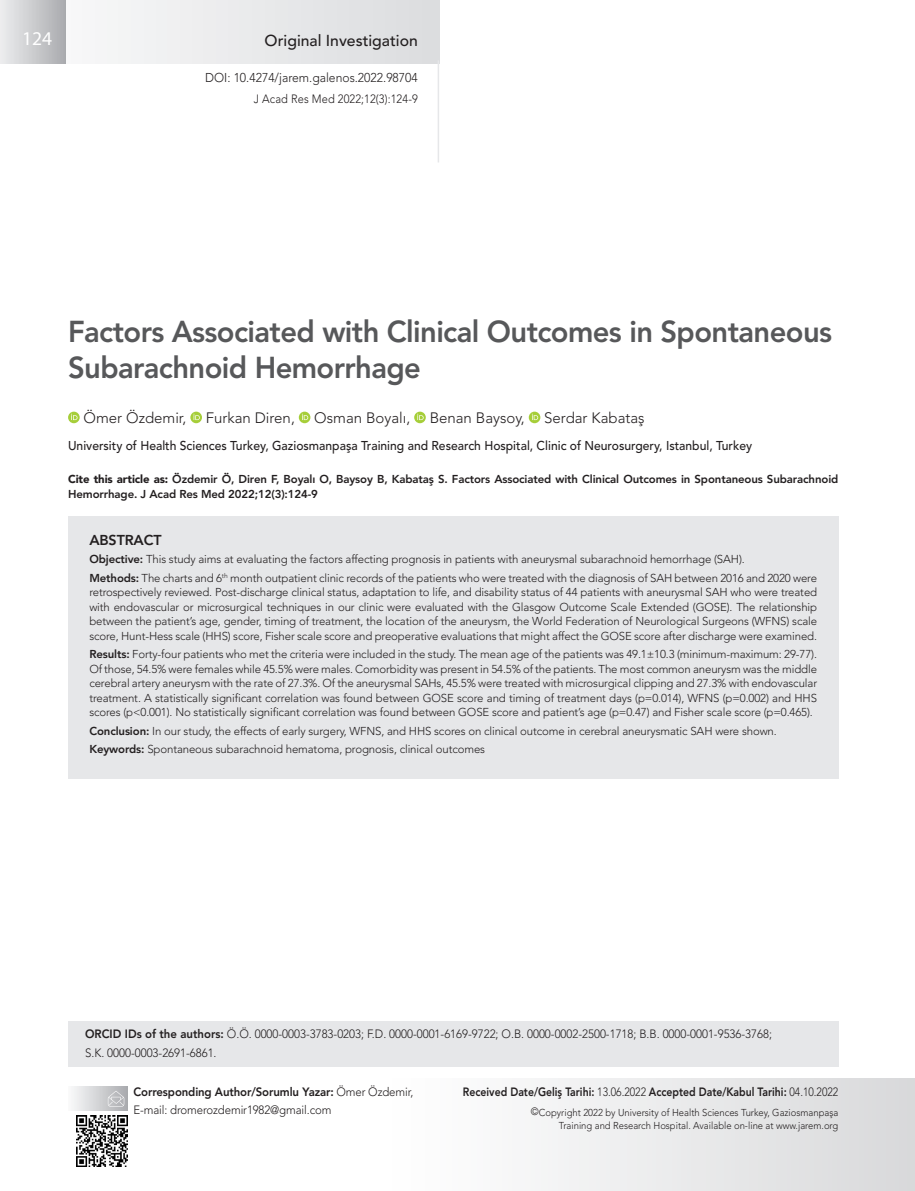
<style>
.page{position:relative;width:915px;height:1191px;background:#fff}
.page>*{position:absolute;margin:0;border:0;box-sizing:border-box;transform-origin:0 0}
._1__BASLIK{font:800 30px/36px "Avenir LT Std";letter-spacing:-.02em;color:#57585a}
.t1{font:19.5px "Myriad Hebrew";color:#fff}
.t2{font:500 15.75px "Avenir LT Std";color:#231f20}
.YAZARLAR{font:300 15px "Avenir LT Std";color:#231f20}
.ABSTRACT_YAZISI{font:800 14.25px "Avenir LT Std";letter-spacing:-.01em;color:#231f20}
.KURUM{font:500 12.75px "Avenir LT Std";color:#231f20;scale:.95 1}
.t3{font:300 12.75px "Avenir LT Std";color:#231f20;scale:.95 1}
.SAYFA_NO_ÜST{font:300 12px "Avenir LT Std";color:#231f20;scale:.95 1}
.t4{font:800 12px "Avenir LT Std";color:#231f20;scale:.87 1}
.t5{font:800 12px "Avenir LT Std";color:#231f20;scale:.95 1}
.SAYFA_NO_ÜST-2{font:300 12px "Avenir LT Std";color:#231f20;scale:.92 1}
.ÖZET{font:300 11.4px/14.4px "Avenir LT Std";letter-spacing:-.01em;color:#231f20;text-align:justify}
.CITE_AS{font:800 11.4px/14.4px "Avenir LT Std";letter-spacing:-.01em;color:#231f20}
.t6{font:300 10.05px/12.6px "Avenir LT Std";color:#231f20;text-align:right;scale:.95 1}
.s1{font-weight:900}
.s2{font-weight:800}
.s3{font-weight:300}
.s4{font-size:10.5px}
</style>
<div class="page">
<div style="left:385px;top:1078px;width:529px;height:113px;background:linear-gradient(to right,#fff,#d9d9db)"></div>
<div style="left:0;top:0;width:439px;height:64px;background:linear-gradient(to bottom,#e9eaec,#e9eaec)"></div>
<hr style="left:437px;top:60px;width:2px;height:102px;background:#e6e7e9">
<div style="left:0;top:0;width:65px;height:64px;background:linear-gradient(to right,#edeeef,#abacb0)"></div>
<div style="left:68px;top:1086px;width:59px;height:24px;background:linear-gradient(to right,#f7f8f9,#b6b7ba)"></div>
<svg style="left:108px;top:1090px;width:16px;height:16px"></svg>
<img style="left:76px;top:1115px;width:51px;height:51px">
<div style="left:68px;top:1020px;width:770px;height:46px;background:#e6e7e9"></div>
<div style="left:68px;top:516px;width:770px;height:262px;background:#e6e7e9"></div>
<svg style="left:68px;top:411px;width:12px;height:12px"></svg>
<svg style="left:71px;top:414px;width:6px;height:6px"></svg>
<svg style="left:190px;top:411px;width:12px;height:12px"></svg>
<svg style="left:193px;top:414px;width:7px;height:6px"></svg>
<svg style="left:299px;top:411px;width:11px;height:12px"></svg>
<svg style="left:302px;top:414px;width:6px;height:6px"></svg>
<svg style="left:414px;top:411px;width:11px;height:12px"></svg>
<svg style="left:417px;top:414px;width:6px;height:6px"></svg>
<svg style="left:528px;top:411px;width:12px;height:12px"></svg>
<svg style="left:531px;top:414px;width:7px;height:6px"></svg>
<h2 class="t1" style="left:22px;top:28px;width:32px">124</h2>
<h3 class="t2" style="left:264px;top:31px;width:155px">Original Investigation</h3>
<p class="t3" style="left:205px;top:70px;width:225px">DOI: 10.4274/jarem.galenos.2022.98704</p>
<p class="SAYFA_NO_ÜST-2" style="left:254px;top:91px;width:180px">J Acad Res Med 2022;12(3):124-9</p>
<p class="_1__BASLIK" style="left:68px;top:313px;width:765px">Factors Associated with Clinical Outcomes in Spontaneous<br>Subarachnoid Hemorrhage</p>
<p class="YAZARLAR" style="left:84px;top:409px;width:104px">Ömer Özdemir,</p>
<p class="YAZARLAR" style="left:206px;top:409px;width:90px">Furkan Diren,</p>
<p class="YAZARLAR" style="left:314px;top:409px;width:97px">Osman Boyalı,</p>
<p class="YAZARLAR" style="left:429px;top:409px;width:97px">Benan Baysoy,</p>
<p class="YAZARLAR" style="left:544px;top:409px;width:102px">Serdar Kabataş</p>
<p class="KURUM" style="left:68px;top:438px;width:721px">University of Health Sciences Turkey, Gaziosmanpaşa Training and Research Hospital, Clinic of Neurosurgery, Istanbul, Turkey</p>
<p class="CITE_AS" style="left:68px;top:472px;width:771px"><span class="s1">Cite this article as:</span> Özdemir Ö, Diren F, Boyalı O, Baysoy B, Kabataş S. Factors Associated with Clinical Outcomes in Spontaneous Subarachnoid<br>Hemorrhage. J Acad Res Med 2022;12(3):124-9</p>
<p class="ABSTRACT_YAZISI" style="left:89px;top:531px;width:74px">ABSTRACT</p>
<p class="ÖZET" style="left:89px;top:552px;width:656px"><span class="s2">Objective:</span> This study aims at evaluating the factors affecting prognosis in patients with aneurysmal subarachnoid hemorrhage (SAH).</p>
<p class="ÖZET" style="left:89px;top:571px;width:729px"><span class="s2">Methods:</span> The charts and 6<sup>th</sup> month outpatient clinic records of the patients who were treated with the diagnosis of SAH between 2016 and 2020 were retrospectively reviewed. Post-discharge clinical status, adaptation to life, and disability status of 44 patients with aneurysmal SAH who were treated with endovascular or microsurgical techniques in our clinic were evaluated with the Glasgow Outcome Scale Extended (GOSE). The relationship between the patient’s age, gender, timing of treatment, the location of the aneurysm, the World Federation of Neurological Surgeons (WFNS) scale score, Hunt-Hess scale (HHS) score, Fisher scale score and preoperative evaluations that might affect the GOSE score after discharge were examined.</p>
<p class="ÖZET" style="left:89px;top:647px;width:729px"><span class="s2">Results:</span> Forty-four patients who met the criteria were included in the study. The mean age of the patients was 49.1±10.3 (minimum-maximum: 29-77).<br>Of those, 54.5% were females while 45.5% were males. Comorbidity was present in 54.5% of the patients. The most common aneurysm was the middle cerebral artery aneurysm with the rate of 27.3%. Of the aneurysmal SAHs, 45.5% were treated with microsurgical clipping and 27.3% with endovascular treatment. A statistically significant correlation was found between GOSE score and timing of treatment days (p=0.014), WFNS (p=0.002) and HHS scores (p&lt;0.001). No statistically significant correlation was found between GOSE score and patient’s age (p=0.47) and Fisher scale score (p=0.465).</p>
<p class="ÖZET" style="left:89px;top:723px;width:688px"><span class="s2">Conclusion:</span> In our study, the effects of early surgery, WFNS, and HHS scores on clinical outcome in cerebral aneurysmatic SAH were shown.</p>
<p class="ÖZET" style="left:89px;top:742px;width:397px"><span class="s2">Keywords:</span> Spontaneous subarachnoid hematoma, prognosis, clinical outcomes</p>
<p class="SAYFA_NO_ÜST" style="left:85px;top:1027px;width:724px"><span class="s2">ORCID IDs of the authors:</span> Ö.Ö. 0000-0003-3783-0203; F.D. 0000-0001-6169-9722; O.B. 0000-0002-2500-1718; B.B. 0000-0001-9536-3768;</p>
<p class="SAYFA_NO_ÜST" style="left:85px;top:1046px;width:140px">S.K. 0000-0003-2691-6861.</p>
<p class="t5" style="left:133px;top:1084px;width:296px">Corresponding Author/Sorumlu Yazar: <span class="s3">Ömer Özdemir,</span></p>
<p class="t4" style="left:463px;top:1084px;width:433px">Received Date/Geliş Tarihi: <span class="s3">13.06.2022</span> Accepted Date/Kabul Tarihi: <span class="s3">04.10.2022</span></p>
<p class="SAYFA_NO_ÜST" style="left:133px;top:1103px;width:210px">E-mail: dromerozdemir1982@gmail.com</p>
<p class="t6" style="left:530px;top:1106px;width:325px"><span class="s4">©</span>Copyright 2022 by University of Health Sciences Turkey, Gaziosmanpaşa<br>Training and Research Hospital. Available on-line at www.jarem.org</p>
</div>
